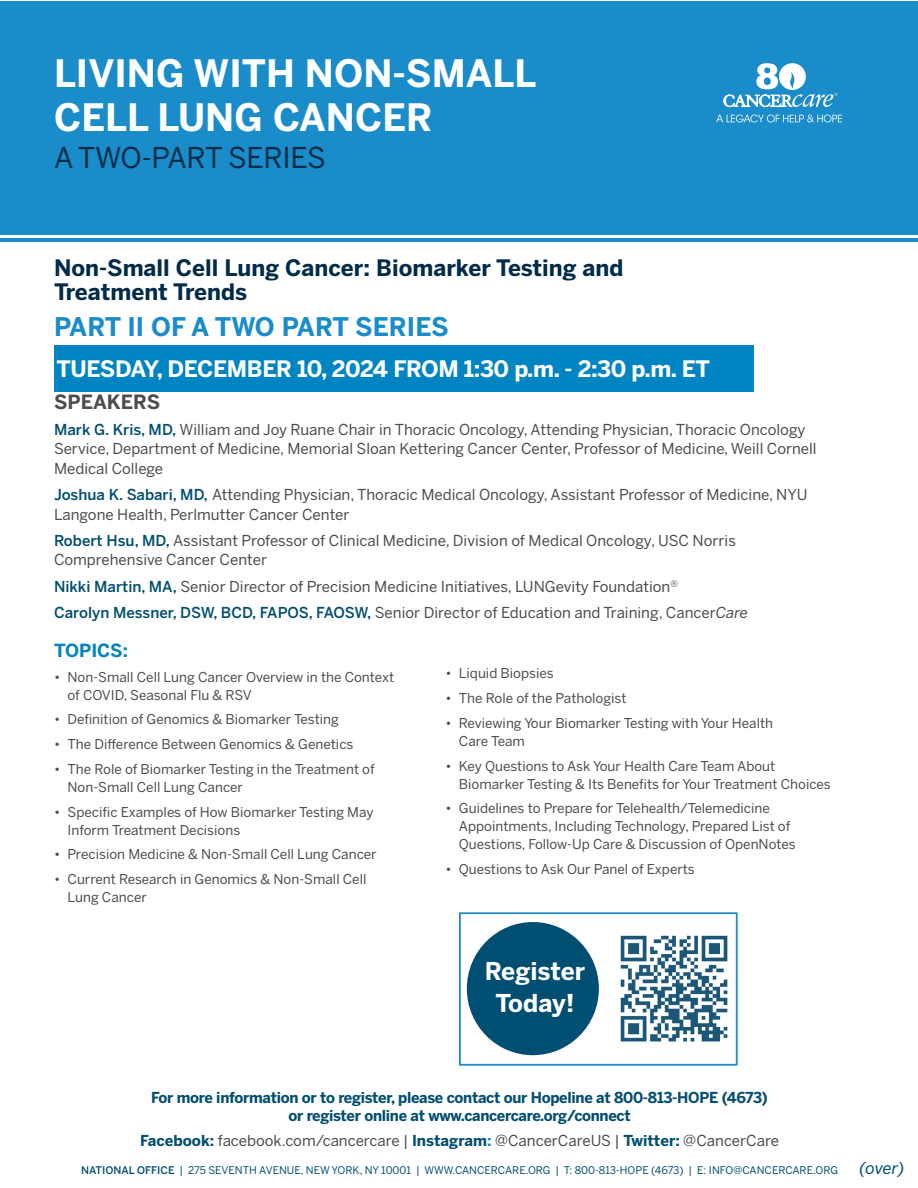
<style>
.page{position:relative;width:918px;height:1188px;background:#fff}
.page>*{position:absolute;margin:0;border:0;box-sizing:border-box;transform-origin:0 0}
.t1{font:700 37.5px/43.5px "Benton Sans";color:#fff}
.t2{font:28.5px "Benton Sans";letter-spacing:-.01em;color:#002b49}
.Main_Intro{font:700 25.5px "Benton Sans";color:#198cc9}
.t3{font:700 24.45px "Benton Sans";color:#fff}
.Main_Intro-2{font:700 22.5px/24px "Benton Sans";color:#002b49}
.t4{font:700 22.5px "Benton Sans";letter-spacing:-.02em;color:#fff}
.t5{font:700 19.5px "Benton Sans";color:#4b4c4d}
.Leadder{font:700 18px "Benton Sans";color:#0084c2}
.Leadder-2{font:italic 16.5px "Benton Sans";color:#004e71}
.Main_Intro-3{font:15px/19.5px "Benton Sans";color:#4b4c4d}
.Leadder-3{font:700 15px/18px "Benton Sans";letter-spacing:-.02em;color:#004e71;text-align:center}
.Leadder-4{font:15px "Benton Sans";color:#4b4c4d}
.t6{font:13.5px/18px "Benton Sans";color:#4b4c4d}
.t7{font:10.5px "Benton Sans";color:#004e71}
.s1{font-weight:500;color:#004e71}
.s2{font-style:italic}
.s3{font-weight:700;color:#004e71}
.s4{font-weight:700;color:#0084c2}
.s5{font-weight:500}
</style>
<div class="page">
<div style="left:0;top:1px;width:918px;height:234px;background:#198cc9"></div>
<hr style="left:0;top:238px;width:918px;height:3px;background:#198cc9">
<div style="left:54px;top:345px;width:700px;height:47px;background:#0084c2"></div>
<div style="left:459px;top:912px;width:279px;height:154px;border:2px solid #198cc9"></div>
<div style="left:467px;top:922px;width:132px;height:133px;background:#004e71;border-radius:50%"></div>
<img style="left:620px;top:935px;width:108px;height:107px">
<svg style="left:716px;top:115px;width:126px;height:7px"></svg>
<svg style="left:724px;top:63px;width:113px;height:44px"></svg>
<p class="t1" style="left:54px;top:52px;width:484px">LIVING WITH NON-SMALL<br>CELL LUNG CANCER</p>
<p class="t2" style="left:54px;top:141px;width:273px">A TWO-PART SERIES</p>
<p class="Main_Intro-2" style="left:54px;top:256px;width:571px">Non-Small Cell Lung Cancer: Biomarker Testing and<br>Treatment Trends</p>
<p class="Main_Intro" style="left:54px;top:312px;width:396px">PART II OF A TWO PART SERIES</p>
<p class="t4" style="left:56px;top:356px;width:655px">TUESDAY, DECEMBER 10, 2024 FROM 1:30 p.m. - 2:30 p.m. ET</p>
<p class="t5" style="left:54px;top:390px;width:108px">SPEAKERS</p>
<p class="Main_Intro-3" style="left:54px;top:419px;width:764px"><span class="s1">Mark G. Kris, MD,</span> William and Joy Ruane Chair in Thoracic Oncology, Attending Physician, Thoracic Oncology<br>Service, Department of Medicine, Memorial Sloan Kettering Cancer Center, Professor of Medicine, Weill Cornell<br>Medical College</p>
<p class="Main_Intro-3" style="left:54px;top:485px;width:755px"><span class="s1">Joshua K. Sabari, MD,</span> Attending Physician, Thoracic Medical Oncology, Assistant Professor of Medicine, NYU<br>Langone Health, Perlmutter Cancer Center</p>
<p class="Main_Intro-3" style="left:54px;top:530px;width:684px"><span class="s1">Robert Hsu, MD,</span> Assistant Professor of Clinical Medicine, Division of Medical Oncology, USC Norris<br>Comprehensive Cancer Center</p>
<p class="Main_Intro-3" style="left:54px;top:576px;width:625px"><span class="s1">Nikki Martin, MA,</span> Senior Director of Precision Medicine Initiatives, LUNGevity Foundation<sup>®</sup></p>
<p class="Main_Intro-3" style="left:54px;top:602px;width:696px"><span class="s1">Carolyn Messner, DSW, BCD, FAPOS, FAOSW,</span> Senior Director of Education and Training, Cancer<span class="s2">Care</span></p>
<p class="Leadder" style="left:54px;top:640px;width:76px">TOPICS:</p>
<p class="t6" style="left:68px;top:668px;width:328px;text-indent:-14px">• Non-Small Cell Lung Cancer Overview in the Context of COVID, Seasonal Flu &amp; RSV</p>
<p class="t6" style="left:54px;top:710px;width:286px">• Definition of Genomics &amp; Biomarker Testing</p>
<p class="t6" style="left:54px;top:735px;width:301px">• The Difference Between Genomics &amp; Genetics</p>
<p class="t6" style="left:68px;top:760px;width:309px;text-indent:-14px">• The Role of Biomarker Testing in the Treatment of<br>Non-Small Cell Lung Cancer</p>
<p class="t6" style="left:68px;top:803px;width:308px;text-indent:-14px">• Specific Examples of How Biomarker Testing May<br>Inform Treatment Decisions</p>
<p class="t6" style="left:54px;top:845px;width:324px">• Precision Medicine &amp; Non-Small Cell Lung Cancer</p>
<p class="t6" style="left:68px;top:870px;width:300px;text-indent:-14px">• Current Research in Genomics &amp; Non-Small Cell<br>Lung Cancer</p>
<p class="t6" style="left:445px;top:664px;width:110px">• Liquid Biopsies</p>
<p class="t6" style="left:445px;top:689px;width:183px">• The Role of the Pathologist</p>
<p class="t6" style="left:459px;top:714px;width:316px;text-indent:-14px">• Reviewing Your Biomarker Testing with Your Health<br>Care Team</p>
<p class="t6" style="left:459px;top:756px;width:373px;text-indent:-14px">• Key Questions to Ask Your Health Care Team About<br>Biomarker Testing &amp; Its Benefits for Your Treatment Choices</p>
<p class="t6" style="left:459px;top:799px;width:338px;text-indent:-14px">• Guidelines to Prepare for Telehealth/Telemedicine<br>Appointments, Including Technology, Prepared List of<br>Questions, Follow-Up Care &amp; Discussion of OpenNotes</p>
<p class="t6" style="left:445px;top:860px;width:251px">• Questions to Ask Our Panel of Experts</p>
<p class="t3" style="left:485px;top:957px;width:102px">Register</p>
<p class="t3" style="left:495px;top:988px;width:81px">Today!</p>
<p class="Leadder-3" style="left:151px;top:1088px;width:618px">For more information or to register, please contact our Hopeline at 800-813-HOPE (4673) or register online at www.cancercare.org/connect</p>
<p class="Leadder-4" style="left:140px;top:1131px;width:640px"><span class="s3">Facebook:</span> facebook.com/cancercare | <span class="s3">Instagram</span><span class="s4">:</span> @CancerCareUS | <span class="s3">Twitter:</span> @CancerCare</p>
<p class="t7" style="left:81px;top:1164px;width:758px"><span class="s5">NATIONAL OFFICE</span> | 275 SEVENTH AVENUE, NEW YORK, NY 10001 | WWW.CANCERCARE.ORG | T: 800-813-HOPE (4673) | E: INFO@CANCERCARE.ORG</p>
<p class="Leadder-2" style="left:859px;top:1159px;width:47px">(over)</p>
</div>
